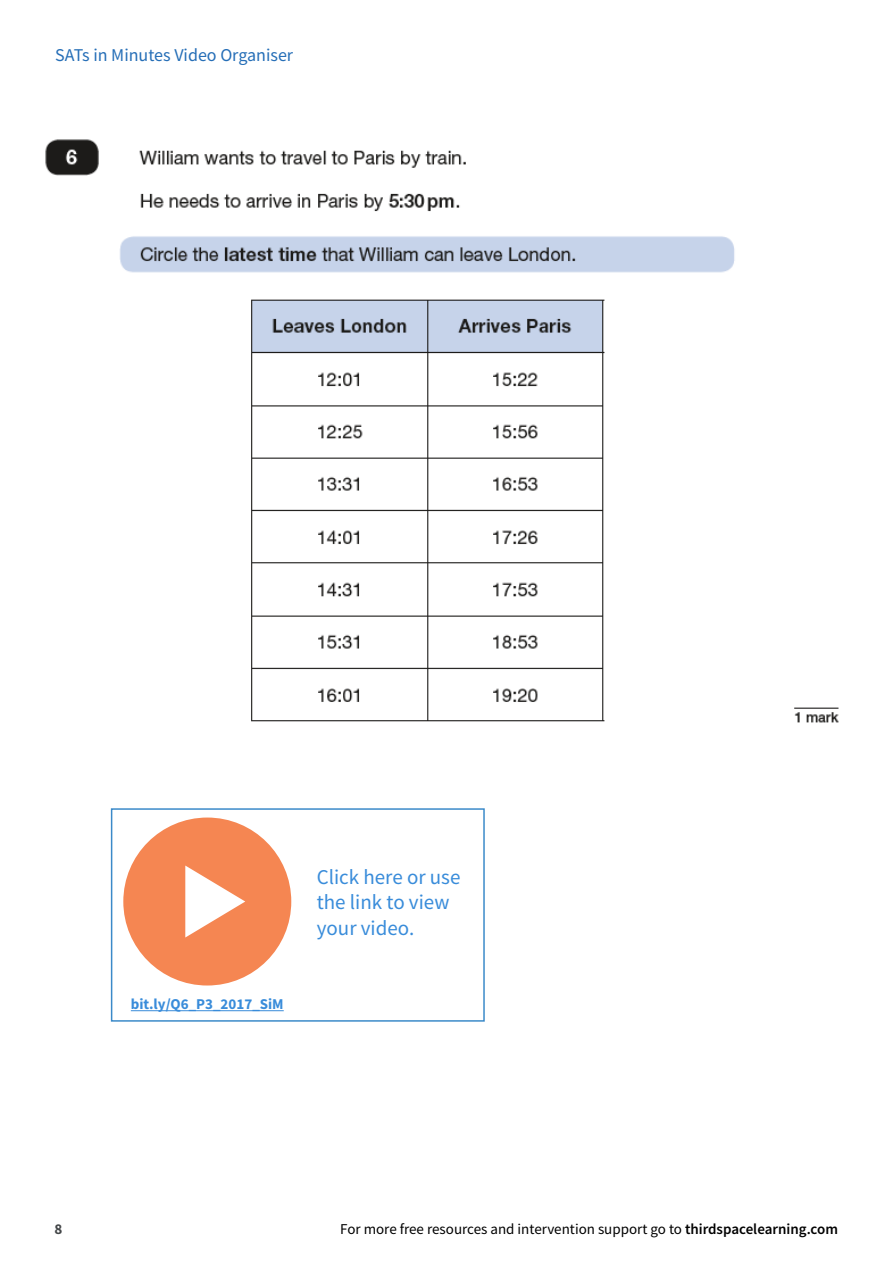
<style>
.page{position:relative;width:893px;height:1263px;background:#fff}
.page>*{position:absolute;margin:0;border:0;box-sizing:border-box;transform-origin:0 0}
.t1{font:21px/25.2px "Source Sans Pro";color:#398cda}
.t2{font:18px "Source Sans Pro";color:#256eb7}
.t3{font:15px "Source Sans Pro";color:#000}
.t4{font:700 15px "Source Sans Pro";color:#398cda}
.t5{font:700 15px "Source Sans Pro";color:#444749}
.s1{font-weight:600}
</style>
<div class="page">
<img style="left:45px;top:139px;width:794px;height:584px">
<div style="left:111px;top:808px;width:374px;height:214px;border:2px solid #3b8ac9"></div>
<hr style="left:131px;top:1010px;width:153px;height:1px;background:#398cda">
<svg style="left:123px;top:817px;width:168px;height:168px"></svg>
<p class="t2" style="left:55px;top:44px;width:239px">SATs in Minutes Video Organiser</p>
<p class="t4" style="left:131px;top:994px;width:154px">bit.ly/Q6_P3_2017_SiM</p>
<h1 class="t1" style="left:317px;top:864px;width:145px">Click here or use the link to view your video.</h1>
<p class="t5" style="left:55px;top:1219px;width:9px">8</p>
<p class="t3" style="left:340px;top:1219px;width:499px">For more free resources and intervention support go to <span class="s1">thirdspacelearning.com</span></p>
</div>
